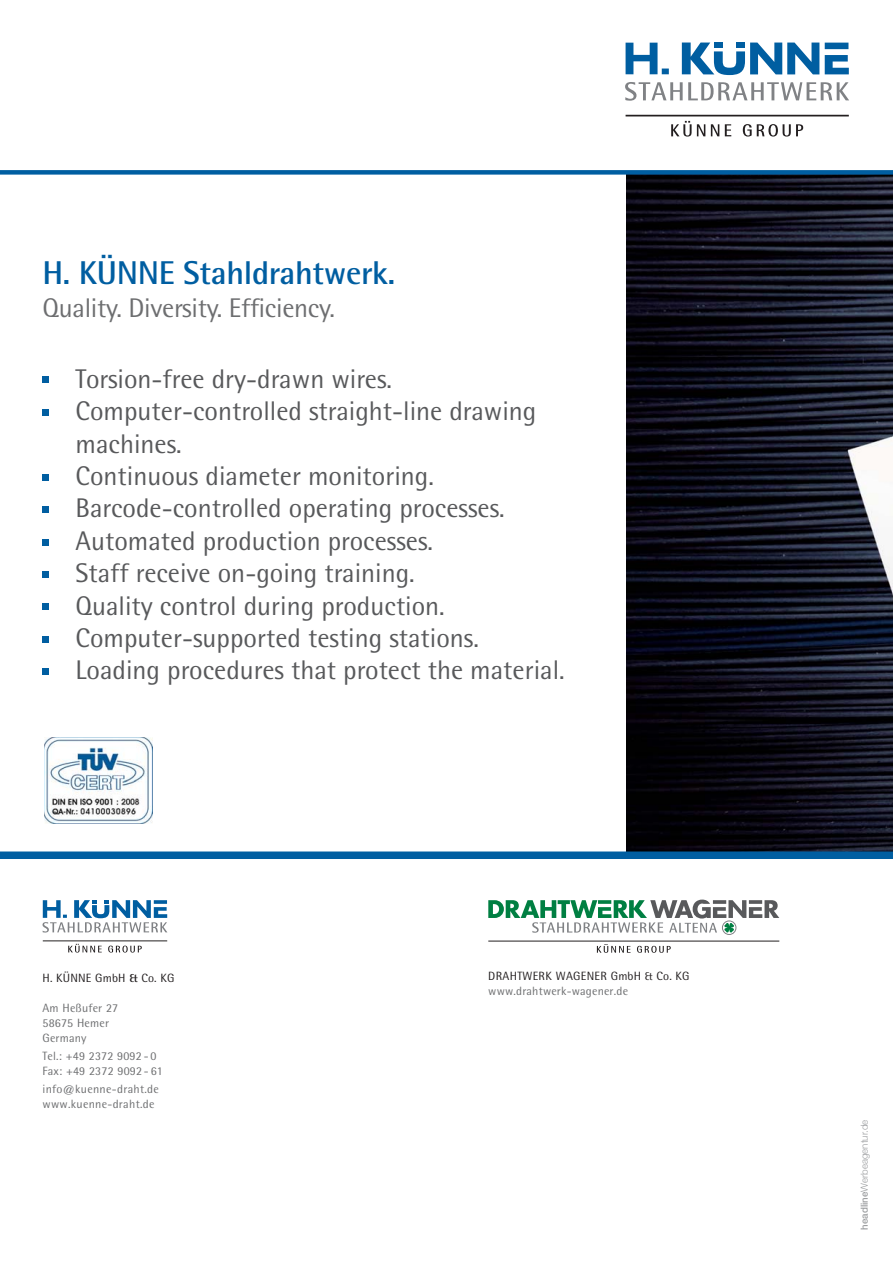
<style>
.page{position:relative;width:893px;height:1263px;background:#fff}
.page>*{position:absolute;margin:0;border:0;box-sizing:border-box;transform-origin:0 0}
.t1{font:700 33px "Rotis Semi Sans";letter-spacing:-.01em;color:#005ea1}
.t2{font:27px/32.4px "Rotis Semi Sans";color:#58595b}
.t3{font:27px "Rotis Semi Sans";letter-spacing:-.01em;color:#6d6e70}
.t4{font:12px/15px "Rotis Semi Sans";letter-spacing:.015em;color:#6d6e70}
.t5{font:12px "Rotis Semi Sans Std";letter-spacing:.025em;color:#231f20}
.t6{font:12px "Rotis Semi Sans Std";letter-spacing:.015em;color:#6d6e70}
.t7{font:12px "Rotis Semi Sans";letter-spacing:.015em;color:#231f20}
.t8{font:300 9.75px "Helvetica Neue LT";color:#9d9fa1}
.s1{font-weight:700}
.s2{font-weight:500}
</style>
<div class="page">
<img style="left:626px;top:175px;width:267px;height:676px">
<svg style="left:43px;top:377px;width:6px;height:6px"></svg>
<div style="left:43px;top:409px;width:6px;height:7px;background:#005ea1"></div>
<svg style="left:43px;top:474px;width:6px;height:6px"></svg>
<div style="left:43px;top:506px;width:6px;height:7px;background:#005ea1"></div>
<svg style="left:43px;top:539px;width:6px;height:6px"></svg>
<div style="left:43px;top:571px;width:6px;height:7px;background:#005ea1"></div>
<div style="left:43px;top:603px;width:6px;height:7px;background:#005ea1"></div>
<svg style="left:43px;top:636px;width:6px;height:6px"></svg>
<div style="left:43px;top:668px;width:6px;height:7px;background:#005ea1"></div>
<div style="left:0;top:851px;width:893px;height:8px;background:#005ea1"></div>
<div style="left:0;top:170px;width:893px;height:5px;background:#005ea1"></div>
<img style="left:44px;top:737px;width:109px;height:86px">
<hr style="left:43px;top:940px;width:124px;height:1px;background:#231f20">
<svg style="left:43px;top:900px;width:124px;height:32px"></svg>
<svg style="left:108px;top:945px;width:34px;height:7px"></svg>
<svg style="left:68px;top:944px;width:34px;height:8px"></svg>
<hr style="left:626px;top:115px;width:223px;height:1px;background:#231f20">
<svg style="left:682px;top:43px;width:137px;height:32px"></svg>
<div style="left:714px;top:43px;width:9px;height:5px;background:#005ea1"></div>
<div style="left:736px;top:43px;width:9px;height:5px;background:#005ea1"></div>
<svg style="left:825px;top:43px;width:23px;height:6px"></svg>
<svg style="left:825px;top:55px;width:24px;height:19px"></svg>
<svg style="left:626px;top:43px;width:43px;height:31px"></svg>
<svg style="left:625px;top:82px;width:224px;height:19px"></svg>
<svg style="left:743px;top:124px;width:60px;height:13px"></svg>
<svg style="left:671px;top:121px;width:34px;height:16px"></svg>
<svg style="left:711px;top:124px;width:8px;height:12px"></svg>
<svg style="left:725px;top:124px;width:6px;height:12px"></svg>
<hr style="left:488px;top:940px;width:291px;height:1px;background:#231f20">
<div style="left:722px;top:920px;width:14px;height:15px;border:1px solid #808285;border-radius:50%"></div>
<svg style="left:488px;top:899px;width:291px;height:34px"></svg>
<svg style="left:637px;top:946px;width:34px;height:7px"></svg>
<svg style="left:597px;top:944px;width:33px;height:9px"></svg>
<p class="t1" style="left:43px;top:262px;width:354px">H. KÜNNE Stahldrahtwerk.</p>
<p class="t3" style="left:43px;top:299px;width:294px">Quality. Diversity. Efficiency.</p>
<p class="t2" style="left:76px;top:365px;width:491px">Torsion-free dry-drawn wires.<br>Computer-controlled straight-line drawing machines.<br>Continuous diameter monitoring.<br>Barcode-controlled operating processes.<br>Automated production processes.<br>Staff receive on-going training.<br>Quality control during production.<br>Computer-supported testing stations.<br>Loading procedures that protect the material.</p>
<p class="t7" style="left:43px;top:974px;width:133px">H. KÜNNE GmbH <span class="s1">&amp;</span> Co. KG</p>
<p class="t4" style="left:43px;top:1001px;width:77px">Am Heßufer 27<br>58675 Hemer<br>Germany</p>
<p class="t4" style="left:43px;top:1049px;width:122px">Tel.: +49 2372 9092 - 0<br>Fax: +49 2372 9092 - 61</p>
<p class="t4" style="left:43px;top:1082px;width:118px">info@kuenne-draht.de www.kuenne-draht.de</p>
<p class="t5" style="left:488px;top:972px;width:203px">DRAHTWERK WAGENER GmbH &amp; Co. KG</p>
<p class="t6" style="left:488px;top:987px;width:141px">www.drahtwerk-wagener.de</p>
<p class="t8" style="left:861px;top:1230px;width:112px;rotate:-90deg"><span class="s2">headline</span>Werbeagentur.de</p>
</div>
